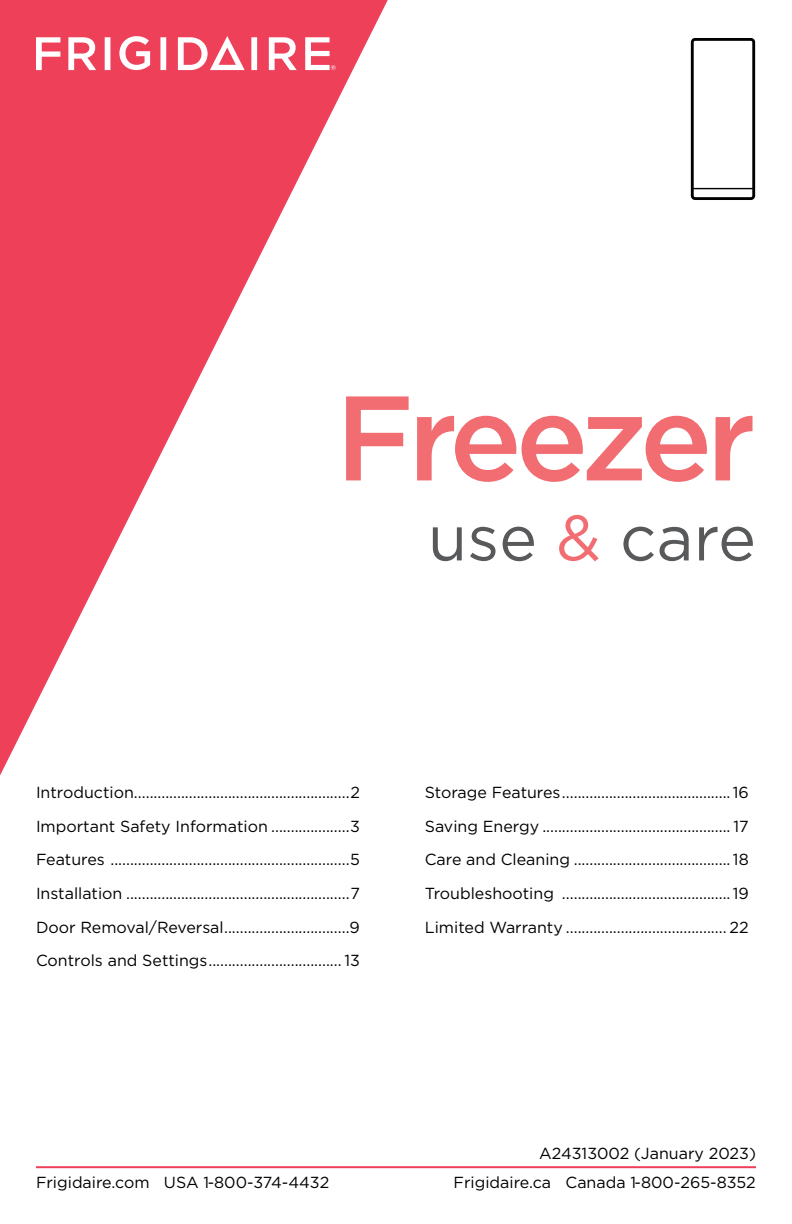
<style>
.page{position:relative;width:792px;height:1224px;background:#fff}
.page>*{position:absolute;margin:0;border:0;box-sizing:border-box;transform-origin:0 0}
.t1{font:500 120px "Gotham";letter-spacing:-.055em;color:#f26d72}
.t2{font:64px "Gotham";color:#58595b}
.ID_Body_Text{font:16px "Gotham";color:#000}
.s1{color:#f26d72}
</style>
<div class="page">
<svg style="left:0;top:0;width:388px;height:776px"></svg>
<svg style="left:251px;top:37px;width:6px;height:33px"></svg>
<svg style="left:119px;top:36px;width:31px;height:34px"></svg>
<svg style="left:36px;top:37px;width:24px;height:33px"></svg>
<svg style="left:68px;top:37px;width:28px;height:33px"></svg>
<svg style="left:105px;top:37px;width:5px;height:33px"></svg>
<svg style="left:160px;top:37px;width:6px;height:33px"></svg>
<svg style="left:269px;top:37px;width:28px;height:33px"></svg>
<svg style="left:178px;top:36px;width:67px;height:34px"></svg>
<svg style="left:305px;top:37px;width:31px;height:33px"></svg>
<hr style="left:36px;top:1166px;width:720px;height:2px;background:#ef405a">
<div style="left:691px;top:38px;width:64px;height:162px;border:3px solid #000;border-radius:3px"></div>
<hr style="left:692px;top:188px;width:62px;height:1px;background:#000">
<h1 class="t1" style="left:335px;top:359px;width:422px">Freezer</h1>
<h2 class="t2" style="left:428px;top:497px;width:330px">use <span class="s1">&amp;</span> care</h2>
<p class="ID_Body_Text" style="left:36px;top:782px;width:325px">Introduction.......................................................2</p>
<p class="ID_Body_Text" style="left:36px;top:816px;width:326px">Important Safety Information ....................3</p>
<p class="ID_Body_Text" style="left:36px;top:850px;width:325px">Features .............................................................5</p>
<p class="ID_Body_Text" style="left:36px;top:883px;width:326px">Installation .........................................................7</p>
<p class="ID_Body_Text" style="left:36px;top:917px;width:326px">Door Removal/Reversal................................9</p>
<p class="ID_Body_Text" style="left:36px;top:950px;width:326px">Controls and Settings.................................. 13</p>
<p class="ID_Body_Text" style="left:425px;top:782px;width:326px">Storage Features...........................................16</p>
<p class="ID_Body_Text" style="left:425px;top:816px;width:326px">Saving Energy ................................................ 17</p>
<p class="ID_Body_Text" style="left:425px;top:850px;width:326px">Care and Cleaning ........................................18</p>
<p class="ID_Body_Text" style="left:425px;top:883px;width:326px">Troubleshooting ...........................................19</p>
<p class="ID_Body_Text" style="left:425px;top:917px;width:325px">Limited Warranty ......................................... 22</p>
<p class="ID_Body_Text" style="left:539px;top:1143px;width:218px">A24313002 (January 2023)</p>
<p class="ID_Body_Text" style="left:36px;top:1172px;width:295px">Frigidaire.com USA 1-800-374-4432</p>
<p class="ID_Body_Text" style="left:454px;top:1172px;width:304px">Frigidaire.ca Canada 1-800-265-8352</p>
</div>
